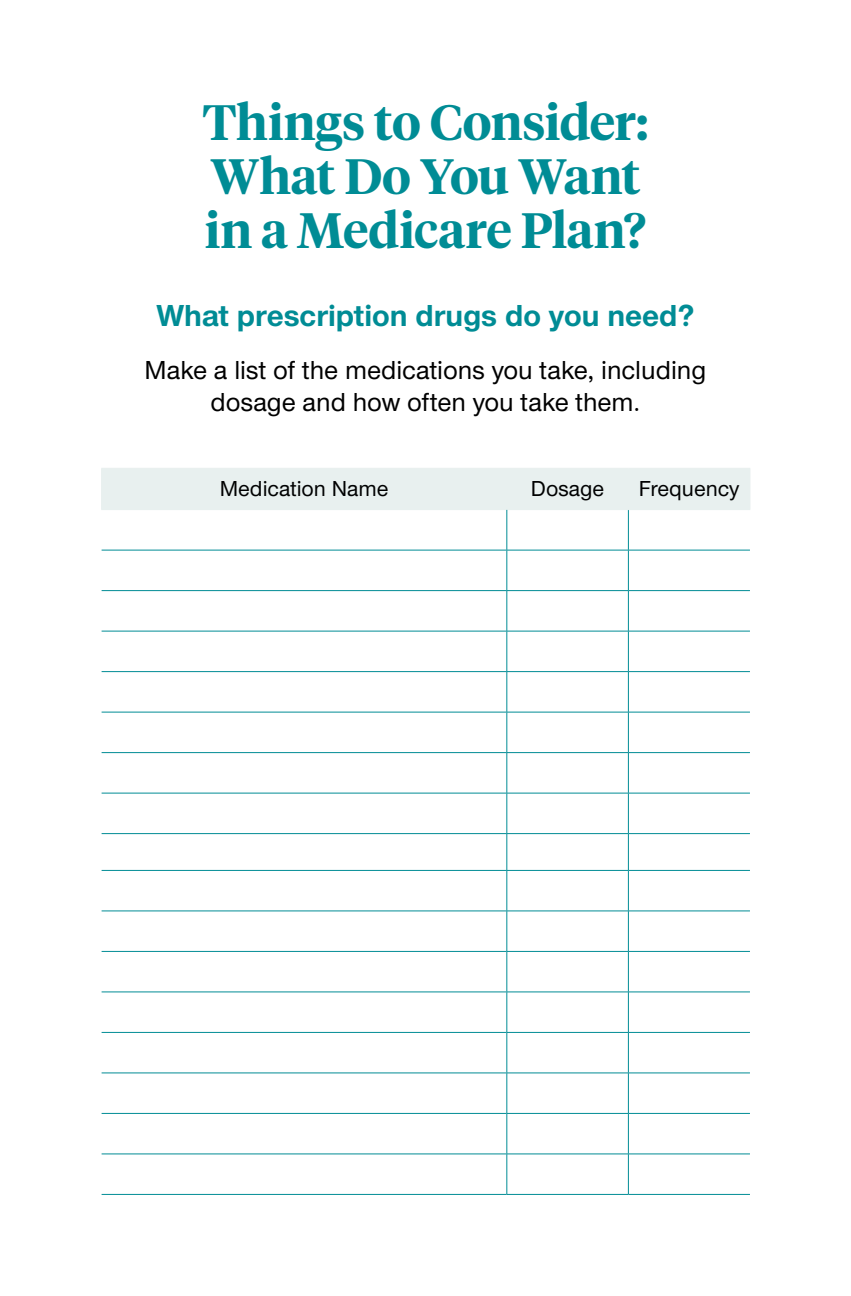
<style>
.page{position:relative;width:851px;height:1296px;background:#fff}
.page>*{position:absolute;margin:0;border:0;box-sizing:border-box;transform-origin:0 0}
.t1{font:600 49.5px/54px "UHC Serif Headline";letter-spacing:-.01em;color:#008c95}
.t2{font:700 31.5px "UHC Sans";color:#008c95}
.t3{font:500 27px/32.4px "UHC Sans";color:#000;text-align:center}
.t4{font:500 22.5px "UHC Sans";color:#000101}
</style>
<div class="page">
<div style="left:102px;top:469px;width:647px;height:40px;background:#e8f0ef"></div>
<hr style="left:628px;top:951px;width:122px;height:1px;background:#008c95">
<hr style="left:628px;top:992px;width:122px;height:1px;background:#008c95">
<hr style="left:628px;top:1032px;width:122px;height:1px;background:#008c95">
<hr style="left:628px;top:1073px;width:122px;height:1px;background:#008c95">
<hr style="left:628px;top:1113px;width:122px;height:1px;background:#008c95">
<hr style="left:628px;top:1154px;width:122px;height:1px;background:#008c95">
<hr style="left:628px;top:1194px;width:122px;height:1px;background:#008c95">
<hr style="left:507px;top:590px;width:121px;height:1px;background:#008c95">
<hr style="left:628px;top:590px;width:122px;height:1px;background:#008c95">
<hr style="left:507px;top:550px;width:121px;height:1px;background:#008c95">
<hr style="left:507px;top:712px;width:121px;height:1px;background:#008c95">
<hr style="left:628px;top:712px;width:122px;height:1px;background:#008c95">
<hr style="left:507px;top:752px;width:121px;height:1px;background:#008c95">
<hr style="left:628px;top:752px;width:122px;height:1px;background:#008c95">
<hr style="left:628px;top:550px;width:1px;height:40px;background:#008c95">
<hr style="left:628px;top:591px;width:1px;height:40px;background:#008c95">
<hr style="left:628px;top:631px;width:1px;height:40px;background:#008c95">
<hr style="left:628px;top:672px;width:1px;height:40px;background:#008c95">
<hr style="left:628px;top:712px;width:1px;height:40px;background:#008c95">
<hr style="left:628px;top:911px;width:1px;height:40px;background:#008c95">
<hr style="left:506px;top:951px;width:122px;height:1px;background:#008c95">
<hr style="left:628px;top:952px;width:1px;height:40px;background:#008c95">
<hr style="left:506px;top:992px;width:122px;height:1px;background:#008c95">
<hr style="left:628px;top:992px;width:1px;height:40px;background:#008c95">
<hr style="left:506px;top:1032px;width:122px;height:1px;background:#008c95">
<hr style="left:628px;top:1033px;width:1px;height:40px;background:#008c95">
<hr style="left:506px;top:1073px;width:122px;height:1px;background:#008c95">
<hr style="left:628px;top:1073px;width:1px;height:40px;background:#008c95">
<hr style="left:506px;top:1113px;width:122px;height:1px;background:#008c95">
<hr style="left:628px;top:1114px;width:1px;height:40px;background:#008c95">
<hr style="left:506px;top:1154px;width:122px;height:1px;background:#008c95">
<hr style="left:628px;top:1154px;width:1px;height:40px;background:#008c95">
<hr style="left:506px;top:1194px;width:122px;height:1px;background:#008c95">
<hr style="left:628px;top:753px;width:1px;height:40px;background:#008c95">
<hr style="left:628px;top:793px;width:1px;height:40px;background:#008c95">
<hr style="left:628px;top:834px;width:1px;height:36px;background:#008c95">
<hr style="left:628px;top:871px;width:1px;height:40px;background:#008c95">
<hr style="left:628px;top:510px;width:1px;height:40px;background:#008c95">
<hr style="left:628px;top:550px;width:122px;height:1px;background:#008c95">
<hr style="left:101px;top:468px;width:406px;height:1px;background:#e8f0ef">
<hr style="left:101px;top:469px;width:1px;height:40px;background:#e8f0ef">
<hr style="left:507px;top:468px;width:121px;height:1px;background:#e8f0ef">
<hr style="left:628px;top:468px;width:122px;height:1px;background:#e8f0ef">
<hr style="left:749px;top:469px;width:1px;height:40px;background:#e8f0ef">
<hr style="left:507px;top:509px;width:121px;height:1px;background:#e8f0ef">
<hr style="left:628px;top:509px;width:122px;height:1px;background:#e8f0ef">
<hr style="left:101px;top:509px;width:406px;height:1px;background:#e8f0ef">
<hr style="left:506px;top:510px;width:1px;height:40px;background:#008c95">
<hr style="left:102px;top:550px;width:405px;height:1px;background:#008c95">
<hr style="left:102px;top:752px;width:405px;height:1px;background:#008c95">
<hr style="left:102px;top:793px;width:405px;height:1px;background:#008c95">
<hr style="left:102px;top:833px;width:405px;height:1px;background:#008c95">
<hr style="left:102px;top:870px;width:405px;height:1px;background:#008c95">
<hr style="left:102px;top:911px;width:405px;height:1px;background:#008c95">
<hr style="left:102px;top:951px;width:404px;height:1px;background:#008c95">
<hr style="left:102px;top:992px;width:404px;height:1px;background:#008c95">
<hr style="left:102px;top:1032px;width:404px;height:1px;background:#008c95">
<hr style="left:102px;top:1073px;width:404px;height:1px;background:#008c95">
<hr style="left:102px;top:1113px;width:404px;height:1px;background:#008c95">
<hr style="left:102px;top:1154px;width:404px;height:1px;background:#008c95">
<hr style="left:102px;top:1194px;width:404px;height:1px;background:#008c95">
<hr style="left:506px;top:550px;width:1px;height:40px;background:#008c95">
<hr style="left:102px;top:590px;width:405px;height:1px;background:#008c95">
<hr style="left:506px;top:591px;width:1px;height:40px;background:#008c95">
<hr style="left:102px;top:631px;width:405px;height:1px;background:#008c95">
<hr style="left:506px;top:631px;width:1px;height:40px;background:#008c95">
<hr style="left:102px;top:671px;width:405px;height:1px;background:#008c95">
<hr style="left:506px;top:672px;width:1px;height:40px;background:#008c95">
<hr style="left:102px;top:712px;width:405px;height:1px;background:#008c95">
<hr style="left:506px;top:712px;width:1px;height:40px;background:#008c95">
<hr style="left:506px;top:753px;width:1px;height:40px;background:#008c95">
<hr style="left:506px;top:793px;width:1px;height:40px;background:#008c95">
<hr style="left:506px;top:834px;width:1px;height:36px;background:#008c95">
<hr style="left:506px;top:871px;width:1px;height:40px;background:#008c95">
<hr style="left:506px;top:911px;width:1px;height:40px;background:#008c95">
<hr style="left:506px;top:952px;width:1px;height:40px;background:#008c95">
<hr style="left:506px;top:992px;width:1px;height:40px;background:#008c95">
<hr style="left:506px;top:1033px;width:1px;height:40px;background:#008c95">
<hr style="left:506px;top:1073px;width:1px;height:40px;background:#008c95">
<hr style="left:506px;top:1114px;width:1px;height:40px;background:#008c95">
<hr style="left:506px;top:1154px;width:1px;height:40px;background:#008c95">
<hr style="left:507px;top:631px;width:121px;height:1px;background:#008c95">
<hr style="left:628px;top:631px;width:122px;height:1px;background:#008c95">
<hr style="left:507px;top:671px;width:121px;height:1px;background:#008c95">
<hr style="left:628px;top:671px;width:122px;height:1px;background:#008c95">
<hr style="left:507px;top:911px;width:121px;height:1px;background:#008c95">
<hr style="left:628px;top:911px;width:122px;height:1px;background:#008c95">
<hr style="left:507px;top:793px;width:121px;height:1px;background:#008c95">
<hr style="left:628px;top:793px;width:122px;height:1px;background:#008c95">
<hr style="left:507px;top:833px;width:121px;height:1px;background:#008c95">
<hr style="left:628px;top:833px;width:122px;height:1px;background:#008c95">
<hr style="left:507px;top:870px;width:121px;height:1px;background:#008c95">
<hr style="left:628px;top:870px;width:122px;height:1px;background:#008c95">
<h1 class="t1" style="left:202px;top:93px;width:447px">Things to Consider:<br>What Do You Want in a Medicare Plan?</h1>
<h3 class="t2" style="left:156px;top:295px;width:539px">What prescription drugs do you need?</h3>
<p class="t3" style="left:145px;top:353px;width:563px">Make a list of the medications you take, including dosage and how often you take them.</p>
<p class="t4" style="left:220px;top:474px;width:170px">Medication Name</p>
<p class="t4" style="left:531px;top:474px;width:75px">Dosage</p>
<p class="t4" style="left:639px;top:474px;width:102px">Frequency</p>
</div>
